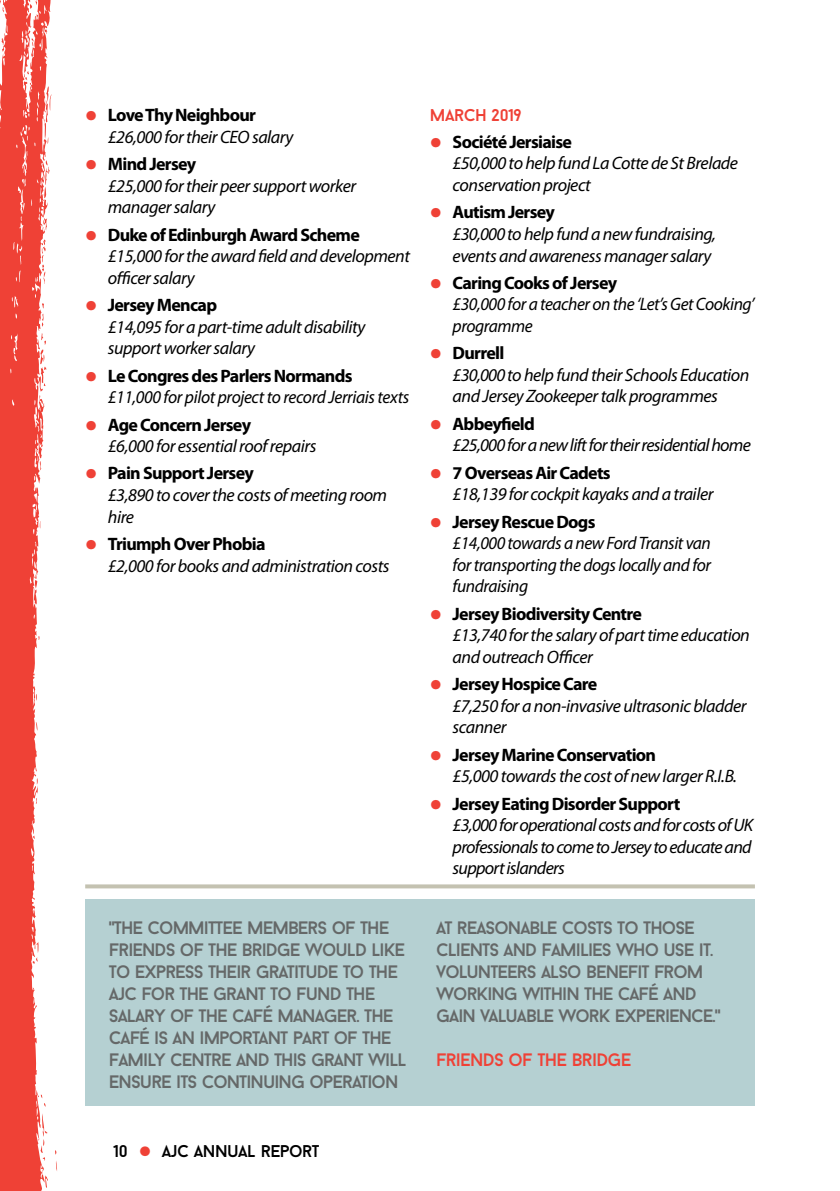
<style>
.page{position:relative;width:840px;height:1191px;background:#fff}
.page>*{position:absolute;margin:0;border:0;box-sizing:border-box;transform-origin:0 0}
.t1{font:italic 18px/21.6px "Myriad Pro";letter-spacing:-.025em;color:#000}
.t2{font:18px/22px "Baron Neue";letter-spacing:-.05em;color:#656868}
.t3{font:18px "Baron Neue";letter-spacing:-.04em;color:#ef4136}
.t4{font:17px "Baron Neue";letter-spacing:-.03em;color:#000}
.t5{font:17px "Baron Neue";letter-spacing:-.03em;color:#ef4136}
.s1{font-weight:700;font-style:normal;font-size:36px;color:#ef4136}
.s2{font-weight:700;font-style:normal}
.s3{font-size:45px;color:#ef4136}
</style>
<div class="page">
<svg style="left:0;top:0;width:51px;height:1191px;fill:#ef4136"></svg>
<svg style="left:30px;top:0;width:7px;height:9px"></svg>
<svg style="left:25px;top:71px;width:4px;height:10px"></svg>
<svg style="left:44px;top:86px;width:8px;height:58px"></svg>
<svg style="left:44px;top:160px;width:6px;height:38px"></svg>
<svg style="left:42px;top:239px;width:4px;height:45px"></svg>
<svg style="left:41px;top:314px;width:3px;height:13px"></svg>
<svg style="left:40px;top:333px;width:6px;height:53px"></svg>
<svg style="left:39px;top:461px;width:3px;height:9px"></svg>
<svg style="left:39px;top:521px;width:2px;height:7px"></svg>
<svg style="left:34px;top:574px;width:3px;height:14px"></svg>
<svg style="left:40px;top:1113px;width:7px;height:47px"></svg>
<svg style="left:85px;top:884px;width:669px;height:4px;background:#cac8b9"></svg>
<div style="left:85px;top:899px;width:669px;height:207px;background:#b5d0d2"></div>
<p class="t1" style="left:108px;top:104px;width:187px;text-indent:-23px"><span class="s1">•</span> <span class="s2">Love Thy Neighbour </span>£26,000 for their CEO salary</p>
<p class="t1" style="left:108px;top:153px;width:250px;text-indent:-23px"><span class="s1">•</span> <span class="s2">Mind Jersey<br></span>£25,000 for their peer support worker manager salary</p>
<p class="t1" style="left:108px;top:223px;width:303px;text-indent:-23px"><span class="s1">•</span> <span class="s2">Duke of Edinburgh Award Scheme </span>£15,000 for the award field and development officer salary</p>
<p class="t1" style="left:108px;top:294px;width:259px;text-indent:-23px"><span class="s1">•</span> <span class="s2">Jersey Mencap<br></span>£14,095 for a part-time adult disability support worker salary</p>
<p class="t1" style="left:108px;top:364px;width:303px;text-indent:-23px"><span class="s1">•</span> <span class="s2">Le Congres des Parlers Normands </span>£11,000 for pilot project to record Jerriais texts</p>
<p class="t1" style="left:108px;top:413px;width:210px;text-indent:-23px"><span class="s1">•</span> <span class="s2">Age Concern Jersey<br></span>£6,000 for essential roof repairs</p>
<p class="t1" style="left:108px;top:462px;width:281px;text-indent:-23px"><span class="s1">•</span> <span class="s2">Pain Support Jersey<br></span>£3,890 to cover the costs of meeting room hire</p>
<p class="t1" style="left:108px;top:533px;width:283px;text-indent:-23px"><span class="s1">•</span> <span class="s2">Triumph Over Phobia<br></span>£2,000 for books and administration costs</p>
<p class="t5" style="left:429px;top:104px;width:93px">MARCH 2019</p>
<p class="t1" style="left:452px;top:131px;width:287px;text-indent:-23px"><span class="s1">•</span> <span class="s2">Société Jersiaise<br></span>£50,000 to help fund La Cotte de St Brelade conservation project</p>
<p class="t1" style="left:452px;top:201px;width:265px;text-indent:-23px"><span class="s1">•</span> <span class="s2">Autism Jersey<br></span>£30,000 to help fund a new fundraising, events and awareness manager salary</p>
<p class="t1" style="left:452px;top:272px;width:303px;text-indent:-23px"><span class="s1">•</span> <span class="s2">Caring Cooks of Jersey<br></span>£30,000 for a teacher on the ‘Let’s Get Cooking’ programme</p>
<p class="t1" style="left:452px;top:342px;width:298px;text-indent:-23px"><span class="s1">•</span> <span class="s2">Durrell<br></span>£30,000 to help fund their Schools Education and Jersey Zookeeper talk programmes</p>
<p class="t1" style="left:452px;top:412px;width:300px;text-indent:-23px"><span class="s1">•</span> <span class="s2">Abbeyfield<br></span>£25,000 for a new lift for their residential home</p>
<p class="t1" style="left:452px;top:461px;width:262px;text-indent:-23px"><span class="s1">•</span> <span class="s2">7 Overseas Air Cadets<br></span>£18,139 for cockpit kayaks and a trailer</p>
<p class="t1" style="left:452px;top:510px;width:260px;text-indent:-23px"><span class="s1">•</span> <span class="s2">Jersey Rescue Dogs<br></span>£14,000 towards a new Ford Transit van for transporting the dogs locally and for fundraising</p>
<p class="t1" style="left:452px;top:602px;width:298px;text-indent:-23px"><span class="s1">•</span> <span class="s2">Jersey Biodiversity Centre<br></span>£13,740 for the salary of part time education and outreach Officer</p>
<p class="t1" style="left:452px;top:673px;width:295px;text-indent:-23px"><span class="s1">•</span> <span class="s2">Jersey Hospice Care<br></span>£7,250 for a non-invasive ultrasonic bladder scanner</p>
<p class="t1" style="left:452px;top:743px;width:286px;text-indent:-23px"><span class="s1">•</span> <span class="s2">Jersey Marine Conservation<br></span>£5,000 towards the cost of new larger R.I.B.</p>
<p class="t1" style="left:452px;top:792px;width:302px;text-indent:-23px"><span class="s1">•</span> <span class="s2">Jersey Eating Disorder Support<br></span>£3,000 for operational costs and for costs of UK professionals to come to Jersey to educate and support islanders</p>
<p class="t2" style="left:109px;top:916px;width:299px">"THE COMMITTEE MEMBERS OF THE<br>FRIENDS OF THE BRIDGE WOULD LIKE<br>TO EXPRESS THEIR GRATITUDE TO THE<br>AJC FOR THE GRANT TO FUND THE<br>SALARY OF THE CAFÉ MANAGER. THE<br>CAFÉ IS AN IMPORTANT PART OF THE<br>FAMILY CENTRE AND THIS GRANT WILL<br>ENSURE ITS CONTINUING OPERATION</p>
<p class="t2" style="left:436px;top:916px;width:286px">AT REASONABLE COSTS TO THOSE<br>CLIENTS AND FAMILIES WHO USE IT.<br>VOLUNTEERS ALSO BENEFIT FROM<br>WORKING WITHIN THE CAFÉ AND<br>GAIN VALUABLE WORK EXPERIENCE."</p>
<p class="t3" style="left:436px;top:1048px;width:196px">FRIENDS OF THE BRIDGE</p>
<p class="t4" style="left:113px;top:1140px;width:16px">10</p>
<p class="t4" style="left:138px;top:1140px;width:182px"><span class="s3">•</span> AJC ANNUAL REPORT</p>
</div>
